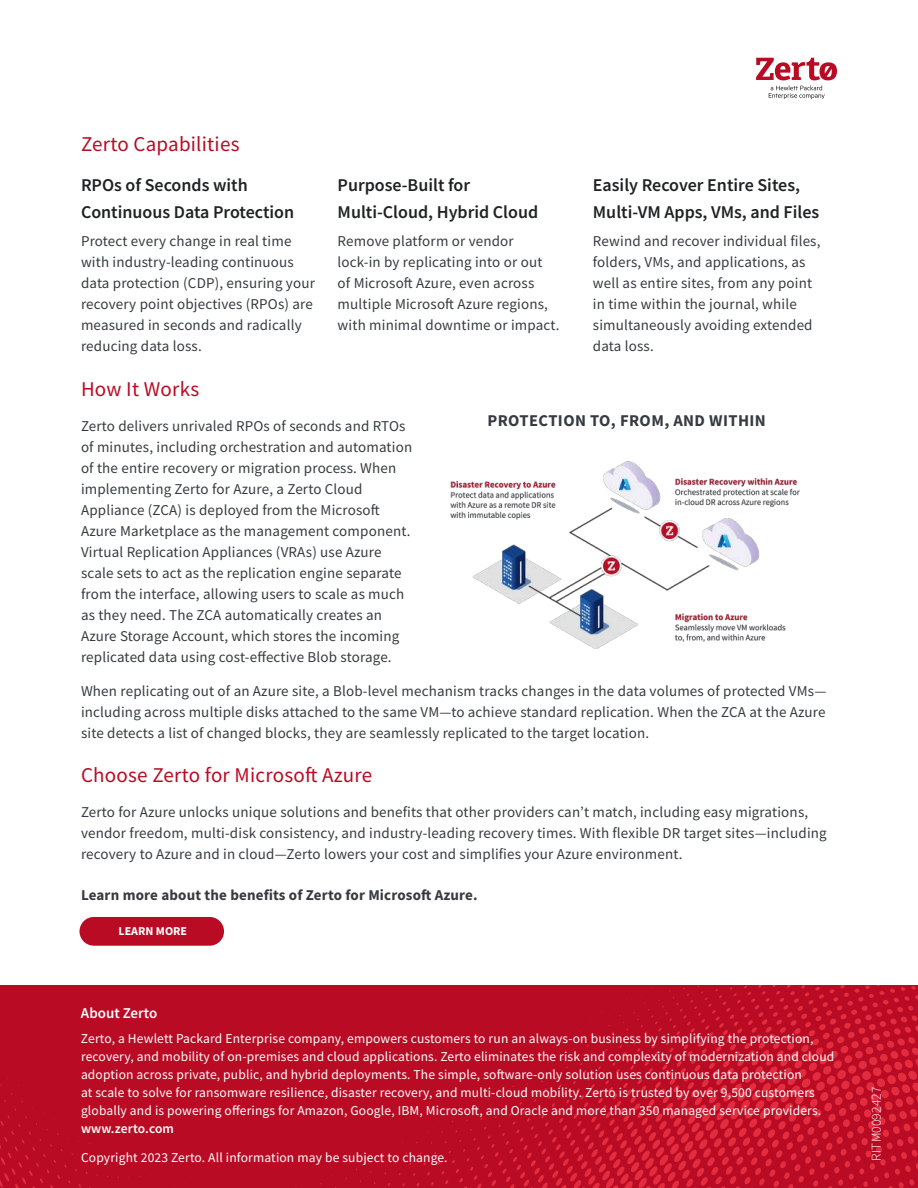
<style>
.page{position:relative;width:918px;height:1188px;background:#fff}
.page>*{position:absolute;margin:0;border:0;box-sizing:border-box;transform-origin:0 0}
.t1{font:21px "Source Sans Pro";letter-spacing:.01em;color:#b90b24}
.t2{font:600 18px/27px "Source Sans Pro";color:#202122}
.t3{font:700 16.5px "Source Sans Pro";letter-spacing:.025em;color:#373b41}
.t4{font:15px/21px "Source Sans Pro";letter-spacing:.01em;color:#373b41}
.t5{font:700 15px "Source Sans Pro";letter-spacing:.01em;color:#373b41}
.t6{font:600 15px "Source Sans Pro";color:#fff}
.t7{font:13.5px/18px "Source Sans Pro";letter-spacing:.01em;color:#fff}
.t8{font:600 13.5px "Source Sans Pro";letter-spacing:.01em;color:#fff}
.t9{font:300 13.5px "Source Sans Pro";letter-spacing:.01em;color:#fff}
.t10{font:700 12px "Source Sans Pro";color:#fff}
</style>
<div class="page">
<svg style="left:0;top:986px;width:918px;height:202px;background:#bd0e26"></svg>
<svg style="left:756px;top:58px;width:81px;height:41px"></svg>
<img style="left:450px;top:461px;width:350px;height:188px">
<div style="left:80px;top:917px;width:144px;height:29px;background:#b90b24;border-radius:14px"></div>
<h1 class="t1" style="left:81px;top:135px;width:160px">Zerto Capabilities</h1>
<p class="t2" style="left:81px;top:172px;width:215px">RPOs of Seconds with<br>Continuous Data Protection</p>
<p class="t4" style="left:81px;top:232px;width:235px">Protect every change in real time with industry-leading continuous data protection (CDP), ensuring your recovery point objectives (RPOs) are measured in seconds and radically reducing data loss.</p>
<p class="t2" style="left:338px;top:172px;width:202px">Purpose-Built for<br>Multi-Cloud, Hybrid Cloud</p>
<p class="t4" style="left:338px;top:232px;width:223px">Remove platform or vendor lock-in by replicating into or out<br>of Microso昀琀 Azure, even across multiple Microso昀琀 Azure regions, with minimal downtime or impact.</p>
<p class="t2" style="left:593px;top:172px;width:228px">Easily Recover Entire Sites,<br>Multi-VM Apps, VMs, and Files</p>
<p class="t4" style="left:593px;top:230px;width:229px">Rewind and recover individual 昀椀les, folders, VMs, and applications, as well as entire sites, from any point in time within the journal, while simultaneously avoiding extended data loss.</p>
<h1 class="t1" style="left:81px;top:381px;width:120px">How It Works</h1>
<p class="t4" style="left:81px;top:416px;width:333px">Zerto delivers unrivaled RPOs of seconds and RTOs of minutes, including orchestration and automation of the entire recovery or migration process. When implementing Zerto for Azure, a Zerto Cloud Appliance (ZCA) is deployed from the Microso昀琀Azure Marketplace as the management component.<br>Virtual Replication Appliances (VRAs) use Azure scale sets to act as the replication engine separate from the interface, allowing users to scale as much as they need. The ZCA automatically creates an Azure Storage Account, which stores the incoming replicated data using cost-e昀昀ective Blob storage.</p>
<p class="t4" style="left:81px;top:680px;width:747px;text-align:justify">When replicating out of an Azure site, a Blob-level mechanism tracks changes in the data volumes of protected VMs— including across multiple disks attached to the same VM—to achieve standard replication. When the ZCA at the Azure site detects a list of changed blocks, they are seamlessly replicated to the target location.</p>
<h1 class="t1" style="left:81px;top:762px;width:293px">Choose Zerto for Microso昀琀 Azure</h1>
<p class="t4" style="left:81px;top:801px;width:747px">Zerto for Azure unlocks unique solutions and bene昀椀ts that other providers can’t match, including easy migrations, vendor freedom, multi-disk consistency, and industry-leading recovery times. With 昀氀exible DR target sites—including recovery to Azure and in cloud—Zerto lowers your cost and simpli昀椀es your Azure environment.</p>
<p class="t5" style="left:81px;top:885px;width:398px">Learn more about the bene昀椀ts of Zerto for Microso昀琀 Azure.</p>
<p class="t10" style="left:119px;top:927px;width:70px">LEARN MORE</p>
<p class="t3" style="left:488px;top:415px;width:280px">PROTECTION TO, FROM, AND WITHIN</p>
<p class="t6" style="left:81px;top:1004px;width:78px">About Zerto</p>
<p class="t7" style="left:81px;top:1031px;width:755px">Zerto, a Hewlett Packard Enterprise company, empowers customers to run an always-on business by simplifying the protection, recovery, and mobility of on-premises and cloud applications. Zerto eliminates the risk and complexity of modernization and cloud adoption across private, public, and hybrid deployments. The simple, so昀琀ware-only solution uses continuous data protection<br>at scale to solve for ransomware resilience, disaster recovery, and multi-cloud mobility. Zerto is trusted by over 9,500 customers globally and is powering o昀昀erings for Amazon, Google, IBM, Microso昀琀, and Oracle and more than 350 managed service providers.</p>
<p class="t8" style="left:81px;top:1120px;width:95px">www.zerto.com</p>
<p class="t7" style="left:81px;top:1149px;width:368px">Copyright 2023 Zerto. All information may be subject to change.</p>
<p class="t9" style="left:868px;top:1161px;width:75px;rotate:-90deg">RITM0092427</p>
</div>
